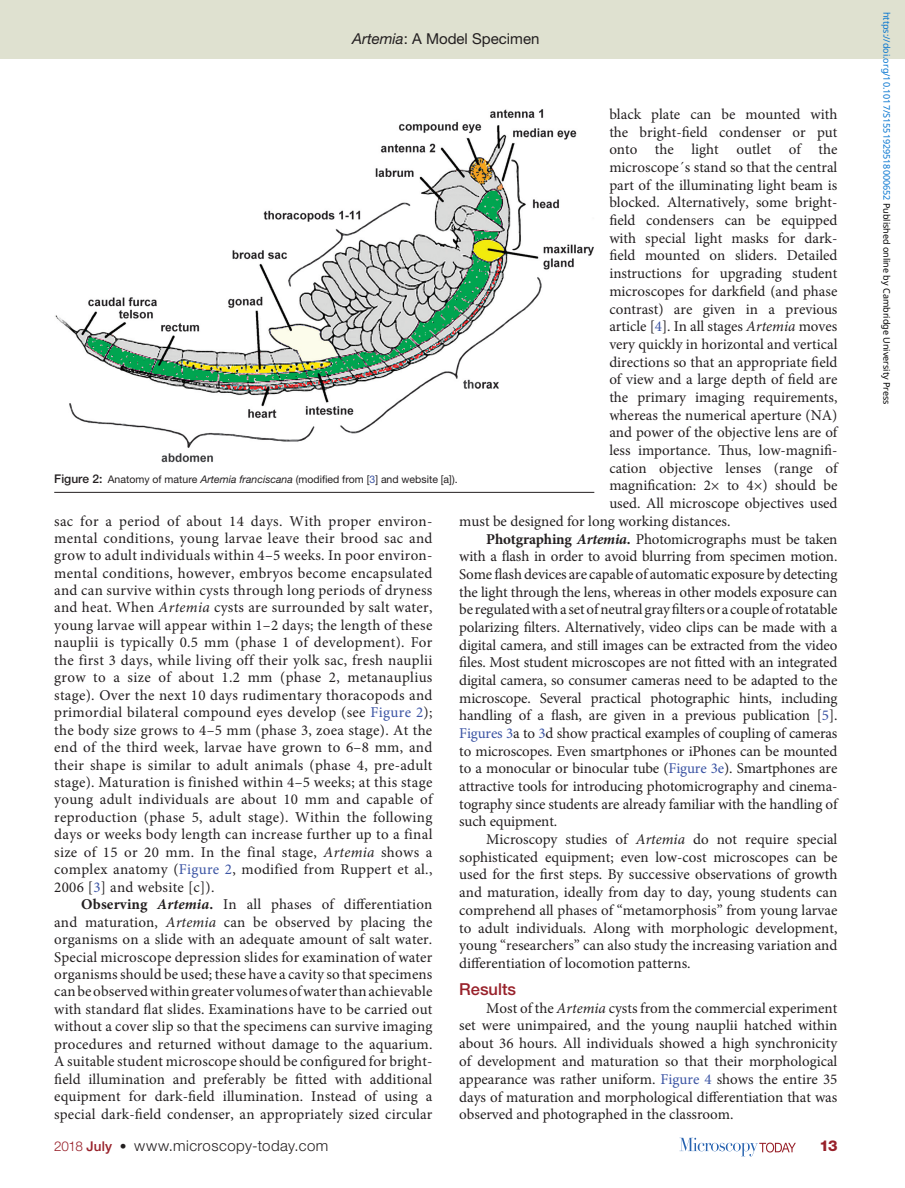
<style>
.page{position:relative;width:905px;height:1188px;background:#fff}
.page>*{position:absolute;margin:0;border:0;box-sizing:border-box;transform-origin:0 0}
.pSec1ttl{font:500 16.5px "Helvetica Neue LT Std";color:#98212a}
.pFirstpara{font:15px/17.4px "Minion Pro";color:#231f20;text-align:justify}
.pPara{font:15px/17.7px "Minion Pro";color:#231f20;text-align:justify}
.t1{font:300 15px "Helvetica Neue LT Std";letter-spacing:.03em;color:#231f20}
.t2{font:15px "Helvetica Neue LT Std";color:#231f20}
.t3{font:800 15px "Helvetica Neue LT Std";color:#98212a}
.pFigureCaption{font:10.5px "Helvetica Neue LT Std";color:#231f20}
.t4{font:9px "Noto Sans";color:#0172cf}
.s1{font-style:italic}
.s2{color:#3a53a3}
.s3{font-weight:700}
.s4{font-weight:700;font-style:italic}
.s5{font-weight:500;font-size:12px}
.s6{font-size:13.5px;color:#98212a}
.s7{font-weight:500;font-size:13.5px;color:#98212a}
.s8{font-weight:500;font-size:13.5px}
.s9{color:#000}
</style>
<div class="page">
<svg style="left:679px;top:1138px;width:116px;height:18px"></svg>
<div style="left:0;top:0;width:904px;height:58px;background:#dfe1d0"></div>
<img style="left:55px;top:109px;width:539px;height:353px">
<hr style="left:54px;top:492px;width:540px;height:1px;background:#231f20">
<p class="t2" style="left:352px;top:30px;width:189px"><span class="s1">Artemia</span>: A Model Specimen</p>
<p class="pFirstpara" style="left:609px;top:105px;width:229px">black plate can be mounted with</p>
<p class="pFirstpara" style="left:609px;top:123px;width:229px">the bright-field condenser or put</p>
<p class="pFirstpara" style="left:609px;top:141px;width:229px">onto the light outlet of the</p>
<p class="pFirstpara" style="left:609px;top:159px;width:229px">microscope´s stand so that the central</p>
<p class="pFirstpara" style="left:609px;top:176px;width:230px">part of the illuminating light beam is</p>
<p class="pFirstpara" style="left:609px;top:194px;width:230px">blocked. Alternatively, some bright-</p>
<p class="pFirstpara" style="left:609px;top:212px;width:230px">field condensers can be equipped</p>
<p class="pFirstpara" style="left:609px;top:229px;width:229px">with special light masks for dark-</p>
<p class="pFirstpara" style="left:609px;top:247px;width:229px">field mounted on sliders. Detailed</p>
<p class="pFirstpara" style="left:609px;top:265px;width:229px">instructions for upgrading student</p>
<p class="pFirstpara" style="left:609px;top:282px;width:229px">microscopes for darkfield (and phase</p>
<p class="pFirstpara" style="left:609px;top:300px;width:230px">contrast) are given in a previous</p>
<p class="pFirstpara" style="left:609px;top:318px;width:229px">article [<span class="s2">4</span>]. In all stages <span class="s1">Artemia</span> moves</p>
<p class="pFirstpara" style="left:609px;top:335px;width:230px">very quickly in horizontal and vertical</p>
<p class="pFirstpara" style="left:609px;top:353px;width:229px">directions so that an appropriate field</p>
<p class="pFirstpara" style="left:609px;top:371px;width:229px">of view and a large depth of field are</p>
<p class="pFirstpara" style="left:609px;top:389px;width:229px">the primary imaging requirements,</p>
<p class="pFirstpara" style="left:609px;top:406px;width:229px">whereas the numerical aperture (NA)</p>
<p class="pFirstpara" style="left:609px;top:424px;width:229px">and power of the objective lens are of</p>
<p class="pFirstpara" style="left:609px;top:442px;width:230px">less importance. Thus, low-magnifi-</p>
<p class="pFirstpara" style="left:609px;top:459px;width:230px">cation objective lenses (range of</p>
<p class="pFirstpara" style="left:609px;top:477px;width:229px">magnification: 2× to 4×) should be</p>
<p class="pFirstpara" style="left:609px;top:495px;width:230px">used. All microscope objectives used</p>
<p class="pFirstpara" style="left:459px;top:512px;width:273px">must be designed for long working distances.</p>
<p class="pFirstpara" style="left:459px;top:530px;width:380px;text-indent:27px"><span class="s3">Photgraphing</span> <span class="s4">Artemia</span><span class="s3">.</span> Photomicrographs must be taken with a flash in order to avoid blurring from specimen motion.<br>Some flash devices are capable of automatic exposure by detecting the light through the lens, whereas in other models exposure can be regulated with a set of neutral gray filters or a couple of rotatable polarizing filters. Alternatively, video clips can be made with a digital camera, and still images can be extracted from the video files. Most student microscopes are not fitted with an integrated digital camera, so consumer cameras need to be adapted to the microscope. Several practical photographic hints, including handling of a flash, are given in a previous publication [<span class="s2">5</span>].<br><span class="s2">Figures 3</span>a to <span class="s2">3</span>d show practical examples of coupling of cameras to microscopes. Even smartphones or iPhones can be mounted to a monocular or binocular tube (<span class="s2">Figure 3e</span>). Smartphones are attractive tools for introducing photomicrography and cinema&shy;tography since students are already familiar with the handling of such equipment.</p>
<p class="pPara" style="left:459px;top:831px;width:379px;text-indent:27px">Microscopy studies of <span class="s1">Artemia</span> do not require special sophisticated equipment; even low-cost microscopes can be used for the first steps. By successive observations of growth and maturation, ideally from day to day, young students can comprehend all phases of “metamorphosis” from young larvae to adult individuals. Along with morphologic development, young “researchers” can also study the increasing variation and differentiation of locomotion patterns.</p>
<p class="pSec1ttl" style="left:459px;top:979px;width:58px">Results</p>
<p class="pFirstpara" style="left:459px;top:999px;width:380px;line-height:17.9px;text-indent:27px">Most of the <span class="s1">Artemia</span> cysts from the commercial experiment set were unimpaired, and the young nauplii hatched within about 36 hours. All individuals showed a high synchronicity of development and maturation so that their morphological appearance was rather uniform. <span class="s2">Figure 4</span> shows the entire 35 days of maturation and morphological differentiation that was observed and photographed in the classroom.</p>
<p class="pFigureCaption" style="left:54px;top:473px;width:405px"><span class="s5">Figure 2:</span> Anatomy of mature <span class="s1">Artemia franciscana</span> (modified from [<span class="s2">3</span>] and website [a]).</p>
<p class="pFirstpara" style="left:54px;top:512px;width:380px">sac for a period of about 14 days. With proper environ&shy;mental conditions, young larvae leave their brood sac and grow to adult individuals within 4–5 weeks. In poor environ&shy;mental conditions, however, embryos become encapsulated and can survive within cysts through long periods of dryness and heat. When <span class="s1">Artemia</span> cysts are surrounded by salt water, young larvae will appear within 1–2 days; the length of these nauplii is typically 0.5 mm (phase 1 of development). For the first 3 days, while living off their yolk sac, fresh nauplii grow to a size of about 1.2 mm (phase 2, metanauplius stage). Over the next 10 days rudimentary thoracopods and primordial bilateral compound eyes develop (see <span class="s2">Figure 2</span>); the body size grows to 4–5 mm (phase 3, zoea stage). At the end of the third week, larvae have grown to 6–8 mm, and their shape is similar to adult animals (phase 4, pre-adult stage). Maturation is finished within 4–5 weeks; at this stage young adult individuals are about 10 mm and capable of reproduction (phase 5, adult stage). Within the following days or weeks body length can increase further up to a final size of 15 or 20 mm. In the final stage, <span class="s1">Artemia</span> shows a complex anatomy (<span class="s2">Figure 2</span>, modified from Ruppert et al., 2006 [<span class="s2">3</span>] and website [c]).</p>
<p class="pFirstpara" style="left:54px;top:896px;width:380px;text-indent:27px"><span class="s3">Observing</span> <span class="s4">Artemia</span><span class="s3">.</span> In all phases of differentiation and maturation, <span class="s1">Artemia</span> can be observed by placing the organisms on a slide with an adequate amount of salt water.<br>Special microscope depression slides for examination of water organisms should be used; these have a cavity so that specimens can be observed within greater volumes of water than achievable with standard flat slides. Examinations have to be carried out without a cover slip so that the specimens can survive imaging procedures and returned without damage to the aquarium.<br>A suitable student microscope should be configured for bright&shy;field illumination and preferably be fitted with additional equipment for dark-field illumination. Instead of using a special dark-field condenser, an appropriately sized circular</p>
<p class="t1" style="left:54px;top:1137px;width:276px"><span class="s6">2018</span> <span class="s7">July</span> <span class="s8">•</span> www.microscopy-today.com</p>
<p class="t3" style="left:819px;top:1137px;width:20px">13</p>
<p class="t4" style="left:893px;top:12px;width:394px;rotate:90deg">https://doi.org/10.1017/S1551929518000652 <span class="s9">Published online by Cambridge University Press</span></p>
</div>
